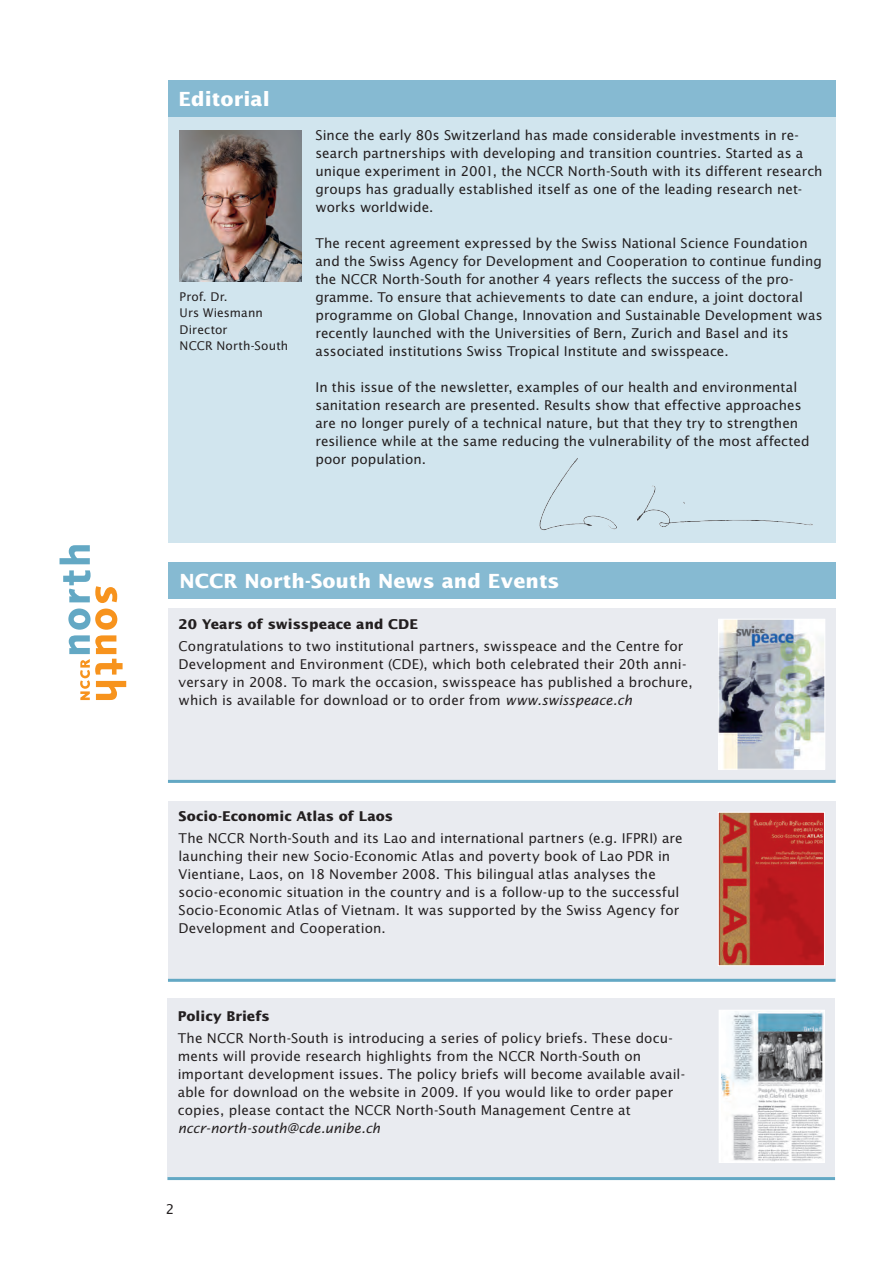
<style>
.page{position:relative;width:893px;height:1263px;background:#fff}
.page>*{position:absolute;margin:0;border:0;box-sizing:border-box;transform-origin:0 0}
.t1{font:700 19.5px "Lucida Sans Std";letter-spacing:.005em;color:#fff}
.t2{font:13.5px/18px "Lucida Sans Std";letter-spacing:.005em;color:#231f20}
.t3{font:700 13.5px "Lucida Sans Std";letter-spacing:.005em;color:#231f20}
.t4{font:italic 13.5px "Lucida Sans Std";letter-spacing:-.005em;color:#231f20}
.t5{font:12px/16.5px "Lucida Sans Std";letter-spacing:.01em;color:#231f20}
.s1{font-style:italic}
</style>
<div class="page">
<svg style="left:60px;top:545px;width:30px;height:19px"></svg>
<svg style="left:63px;top:570px;width:63px;height:130px"></svg>
<div style="left:168px;top:114px;width:668px;height:429px;background:#d1e5ee"></div>
<img style="left:180px;top:131px;width:121px;height:151px">
<div style="left:168px;top:81px;width:668px;height:36px;background:#86bad2"></div>
<div style="left:168px;top:801px;width:668px;height:178px;background:#e9ebf0"></div>
<div style="left:168px;top:609px;width:668px;height:174px;background:#e9ebf0"></div>
<div style="left:168px;top:563px;width:668px;height:36px;background:#86bad2"></div>
<hr style="left:168px;top:979px;width:668px;height:3px;background:#63a8c4">
<hr style="left:168px;top:780px;width:668px;height:3px;background:#63a8c4">
<div style="left:167px;top:999px;width:668px;height:178px;background:#e9ebf0"></div>
<hr style="left:167px;top:1177px;width:668px;height:3px;background:#63a8c4">
<img style="left:539px;top:458px;width:78px;height:72px">
<img style="left:720px;top:621px;width:103px;height:147px">
<div style="left:718px;top:619px;width:107px;height:151px;border:1px solid #fff"></div>
<img style="left:721px;top:1012px;width:102px;height:149px">
<div style="left:719px;top:1010px;width:106px;height:153px;border:1px solid #fff"></div>
<img style="left:720px;top:814px;width:103px;height:150px">
<div style="left:718px;top:812px;width:107px;height:154px;border:1px solid #fff"></div>
<h1 class="t1" style="left:179px;top:88px;width:93px">Editorial</h1>
<p class="t5" style="left:180px;top:288px;width:110px">Prof. Dr.<br>Urs Wiesmann<br>Director<br>NCCR North-South</p>
<p class="t2" style="left:315px;top:126px;width:509px">Since the early 80s Switzerland has made considerable investments in re&shy;search partnerships with developing and transition countries. Started as a unique experiment in 2001, the NCCR North-South with its different research groups has gradually established itself as one of the leading research net&shy;works worldwide.</p>
<p class="t2" style="left:315px;top:234px;width:509px">The recent agreement expressed by the Swiss National Science Foundation and the Swiss Agency for Development and Cooperation to continue funding the NCCR North-South for another 4 years reflects the success of the pro&shy;gramme. To ensure that achievements to date can endure, a joint doctoral programme on Global Change, Innovation and Sustainable Development was recently launched with the Universities of Bern, Zurich and Basel and its associated institutions Swiss Tropical Institute and swisspeace.</p>
<p class="t2" style="left:315px;top:378px;width:496px">In this issue of the newsletter, examples of our health and environmental sanitation research are presented. Results show that effective approaches are no longer purely of a technical nature, but that they try to strengthen resilience while at the same reducing the vulnerability of the most affected poor population.</p>
<h1 class="t1" style="left:180px;top:570px;width:382px">NCCR North-South News and Events</h1>
<p class="t3" style="left:179px;top:617px;width:241px">20 Years of swisspeace and CDE</p>
<p class="t2" style="left:179px;top:638px;width:516px">Congratulations to two institutional partners, swisspeace and the Centre for Development and Environment (CDE), which both celebrated their 20th anni&shy;versary in 2008. To mark the occasion, swisspeace has published a brochure, which is available for download or to order from <span class="s1">www.swisspeace.ch</span></p>
<p class="t3" style="left:179px;top:809px;width:216px">Socio-Economic Atlas of Laos</p>
<p class="t2" style="left:179px;top:830px;width:506px">The NCCR North-South and its Lao and international partners (e.g. IFPRI) are launching their new Socio-Economic Atlas and poverty book of Lao PDR in Vientiane, Laos, on 18 November 2008. This bilingual atlas analyses the socio-economic situation in the country and is a follow-up to the successful Socio-Economic Atlas of Vietnam. It was supported by the Swiss Agency for Development and Cooperation.</p>
<p class="t3" style="left:178px;top:1008px;width:94px">Policy Briefs</p>
<p class="t2" style="left:178px;top:1029px;width:509px">The NCCR North-South is introducing a series of policy briefs. These docu&shy;ments will provide research highlights from the NCCR North-South on important development issues. The policy briefs will become available avail&shy;able for download on the website in 2009. If you would like to order paper copies, please contact the NCCR North-South Management Centre at</p>
<p class="t4" style="left:178px;top:1120px;width:204px">nccr-north-south@cde.unibe.ch</p>
<p class="t2" style="left:166px;top:1200px;width:10px">2</p>
</div>
